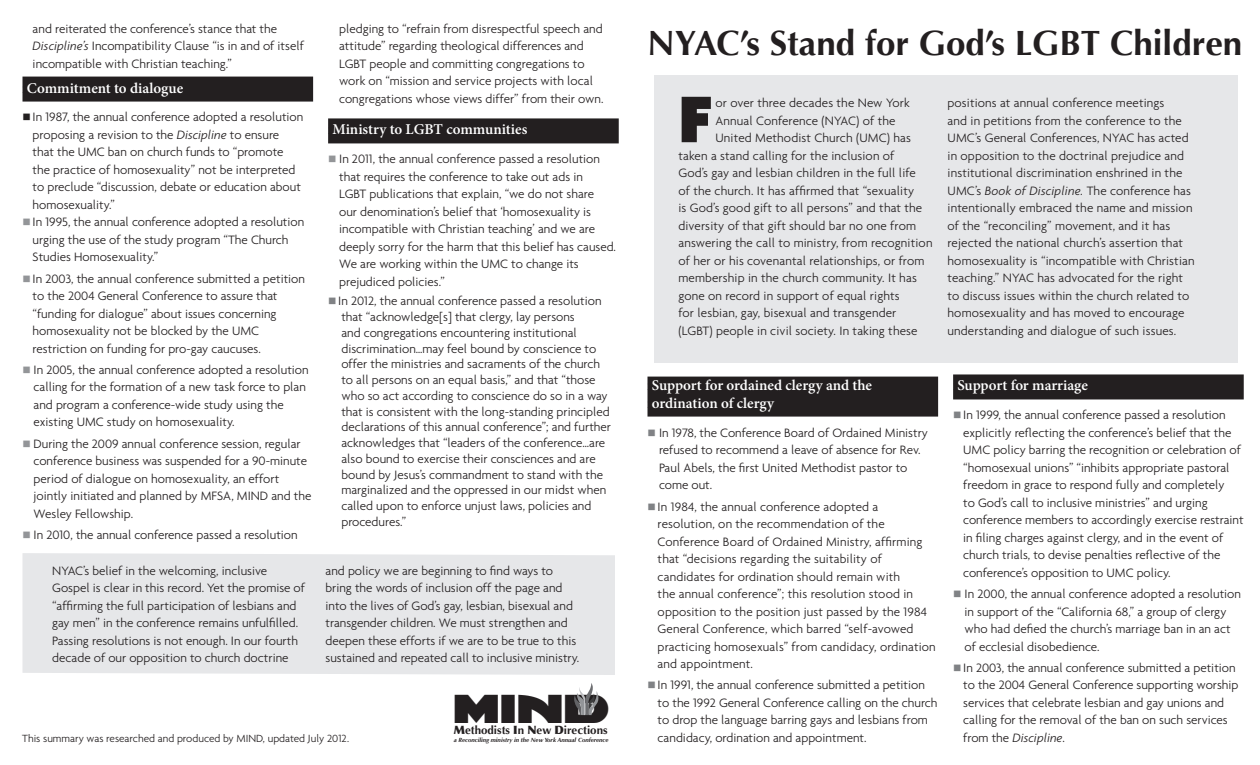
<style>
.page{position:relative;width:1260px;height:765px;background:#fff}
.page>*{position:absolute;margin:0;border:0;box-sizing:border-box;transform-origin:0 0}
.t1{font:900 71.25px "Agenda";color:#231f20}
.t2{font:48.12px "Red Five";color:#231f20}
.t3{font:700 35px "Optima";color:#231f20}
.subhead{font:600 15px/17.5px "Minion Pro";color:#fff}
.body{font:300 13.12px/17.5px "Agenda";color:#231f20}
.t4{font:700 11.5px "Optima";color:#231f20}
.t5{font:300 11.25px "Agenda";color:#231f20}
.t6{font:italic 700 6px "Optima";color:#231f20}
.s1{font-style:italic}
.s2{color:#231f20}
.s3{color:#939598}
.s4{color:#808285}
.s5{font-weight:900}
</style>
<div class="page">
<div style="left:22px;top:553px;width:593px;height:122px;background:#e6e7e9"></div>
<div style="left:654px;top:76px;width:584px;height:287px;background:#e6e7e9"></div>
<div style="left:648px;top:377px;width:290px;height:40px;background:#231f20"></div>
<div style="left:953px;top:374px;width:291px;height:25px;background:#231f20"></div>
<div style="left:22px;top:77px;width:291px;height:25px;background:#231f20"></div>
<div style="left:328px;top:118px;width:291px;height:25px;background:#231f20"></div>
<svg style="left:574px;top:683px;width:25px;height:32px"></svg>
<p class="body" style="left:33px;top:19px;width:273px">and reiterated the conference’s stance that the<br><span class="s1">Discipline’s</span> Incompatibility Clause “is in and of itself incompatible with Christian teaching.”</p>
<p class="subhead" style="left:22px;top:79px;width:162px"><span class="s2">i</span>Commitment to dialogue</p>
<p class="body" style="left:33px;top:108px;width:272px;text-indent:-10px">■ In 1987, the annual conference adopted a resolution proposing a revision to the <span class="s1">Discipline</span> to ensure that the UMC ban on church funds to “promote the practice of homosexuality” not be interpreted to preclude “discussion, debate or education about homosexuality.”</p>
<p class="body" style="left:33px;top:213px;width:273px;text-indent:-10px"><span class="s3">■</span> In 1995, the annual conference adopted a resolution urging the use of the study program “The Church<br>Studies Homosexuality.”</p>
<p class="body" style="left:33px;top:269px;width:274px;text-indent:-10px"><span class="s3">■</span> In 2003, the annual conference submitted a petition to the 2004 General Conference to assure that “funding for dialogue” about issues concerning homosexuality not be blocked by the UMC restriction on funding for pro-gay caucuses.</p>
<p class="body" style="left:34px;top:361px;width:277px;text-indent:-11px"><span class="s3">■</span> In 2005, the annual conference adopted a resolution calling for the formation of a new task force to plan and program a conference-wide study using the existing UMC study on homosexuality.</p>
<p class="body" style="left:34px;top:435px;width:279px;text-indent:-11px"><span class="s3">■</span> During the 2009 annual conference session, regular conference business was suspended for a 90-minute period of dialogue on homosexuality, an effort jointly initiated and planned by MFSA, MIND and the Wesley Fellowship.</p>
<p class="body" style="left:22px;top:526px;width:277px"><span class="s3">■</span> In 2010, the annual conference passed a resolution</p>
<p class="body" style="left:339px;top:19px;width:266px">pledging to “refrain from disrespectful speech and attitude” regarding theological differences and LGBT people and committing congregations to work on “mission and service projects with local congregations whose views differ” from their own.</p>
<p class="subhead" style="left:328px;top:121px;width:201px"><span class="s2">i</span>Ministry to LGBT communities</p>
<p class="body" style="left:339px;top:150px;width:278px;text-indent:-11px"><span class="s3">■</span> In 2011, the annual conference passed a resolution that requires the conference to take out ads in<br>LGBT publications that explain, “we do not share<br>our denomination’s belief that ‘homosexuality is incompatible with Christian teaching’ and we are deeply sorry for the harm that this belief has caused.<br>We are working within the UMC to change its prejudiced policies.”</p>
<p class="body" style="left:341px;top:293px;width:271px;line-height:15.8px;text-indent:-13px"><span class="s4">■</span> In 2012, the annual conference passed a resolution that “acknowledge[s] that clergy, lay persons<br>and congregations encountering institutional discrimination…may feel bound by conscience to offer the ministries and sacraments of the church to all persons on an equal basis,” and that “those who so act according to conscience do so in a way that is consistent with the long-standing principled declarations of this annual conference”; and further acknowledges that “leaders of the conference…are also bound to exercise their consciences and are bound by Jesus’s commandment to stand with the marginalized and the oppressed in our midst when called upon to enforce unjust laws, policies and procedures.”</p>
<p class="body" style="left:52px;top:562px;width:254px">NYAC’s belief in the welcoming, inclusive Gospel is clear in this record. Yet the promise of “affirming the full participation of lesbians and gay men” in the conference remains unfulfilled.<br>Passing resolutions is not enough. In our fourth decade of our opposition to church doctrine</p>
<p class="body" style="left:326px;top:562px;width:255px">and policy we are beginning to find ways to bring the words of inclusion off the page and into the lives of God’s gay, lesbian, bisexual and transgender children. We must strengthen and deepen these efforts if we are to be true to this sustained and repeated call to inclusive ministry.</p>
<p class="t2" style="left:455px;top:684px;width:158px">MIND</p>
<p class="t4" style="left:454px;top:724px;width:155px"><span class="s5">M</span>ethodists <span class="s5">I</span>n <span class="s5">N</span>ew <span class="s5">D</span>irections</p>
<p class="t5" style="left:22px;top:732px;width:328px">This summary was researched and produced by MIND, updated July 2012.</p>
<p class="t6" style="left:454px;top:736px;width:156px">a Reconciling ministry in the New York Annual Conference</p>
<p class="t3" style="left:648px;top:22px;width:596px">NYAC’s Stand for God’s LGBT Children</p>
<p class="t1" style="left:678px;top:75px;width:35px">F</p>
<p class="body" style="left:715px;top:94px;width:196px">or over three decades the New York</p>
<p class="body" style="left:715px;top:112px;width:182px">Annual Conference (NYAC) of the</p>
<p class="body" style="left:715px;top:129px;width:197px">United Methodist Church (UMC) has</p>
<p class="body" style="left:678px;top:147px;width:218px">taken a stand calling for the inclusion of</p>
<p class="body" style="left:678px;top:164px;width:239px">God’s gay and lesbian children in the full life</p>
<p class="body" style="left:678px;top:182px;width:237px">of the church. It has affirmed that “sexuality</p>
<p class="body" style="left:678px;top:199px;width:245px">is God’s good gift to all persons” and that the</p>
<p class="body" style="left:678px;top:217px;width:239px">diversity of that gift should bar no one from</p>
<p class="body" style="left:678px;top:234px;width:256px">answering the call to ministry, from recognition</p>
<p class="body" style="left:678px;top:252px;width:247px">of her or his covenantal relationships, or from</p>
<p class="body" style="left:678px;top:269px;width:240px">membership in the church community. It has</p>
<p class="body" style="left:678px;top:287px;width:223px">gone on record in support of equal rights</p>
<p class="body" style="left:678px;top:304px;width:219px">for lesbian, gay, bisexual and transgender</p>
<p class="body" style="left:678px;top:322px;width:241px">(LGBT) people in civil society. In taking these</p>
<p class="body" style="left:948px;top:94px;width:249px">positions at annual conference meetings<br>and in petitions from the conference to the UMC’s General Conferences, NYAC has acted in opposition to the doctrinal prejudice and institutional discrimination enshrined in the UMC’s <span class="s1">Book of Discipline.</span> The conference has intentionally embraced the name and mission of the “reconciling” movement, and it has rejected the national church’s assertion that homosexuality is “incompatible with Christian teaching.” NYAC has advocated for the right to discuss issues within the church related to homosexuality and has moved to encourage understanding and dialogue of such issues.</p>
<p class="subhead" style="left:648px;top:377px;width:226px"><span class="s2">i</span>Support for ordained clergy and the <span class="s2">i</span>ordination of clergy</p>
<p class="body" style="left:659px;top:424px;width:270px;text-indent:-12px"><span class="s4">■</span> In 1978, the Conference Board of Ordained Ministry refused to recommend a leave of absence for Rev.<br>Paul Abels, the first United Methodist pastor to come out.</p>
<p class="body" style="left:658px;top:497px;width:280px;text-indent:-10px"><span class="s4">■</span> In 1984, the annual conference adopted a resolution, on the recommendation of the Conference Board of Ordained Ministry, affirming that “decisions regarding the suitability of candidates for ordination should remain with<br>the annual conference”; this resolution stood in opposition to the position just passed by the 1984<br>General Conference, which barred “self-avowed practicing homosexuals” from candidacy, ordination and appointment.</p>
<p class="body" style="left:658px;top:676px;width:281px;text-indent:-10px"><span class="s4">■</span> In 1991, the annual conference submitted a petition to the 1992 General Conference calling on the church to drop the language barring gays and lesbians from candidacy, ordination and appointment.</p>
<p class="subhead" style="left:953px;top:377px;width:136px"><span class="s2">i</span>Support for marriage</p>
<p class="body" style="left:963px;top:406px;width:282px;text-indent:-10px"><span class="s4">■</span> In 1999, the annual conference passed a resolution explicitly reflecting the conference’s belief that the UMC policy barring the recognition or celebration of “homosexual unions” “inhibits appropriate pastoral freedom in grace to respond fully and completely<br>to God’s call to inclusive ministries” and urging conference members to accordingly exercise restraint in filing charges against clergy, and in the event of church trials, to devise penalties reflective of the conference’s opposition to UMC policy.</p>
<p class="body" style="left:965px;top:585px;width:278px;text-indent:-12px"><span class="s4">■</span> In 2000, the annual conference adopted a resolution in support of the “California 68,” a group of clergy who had defied the church’s marriage ban in an act of ecclesial disobedience.</p>
<p class="body" style="left:963px;top:659px;width:277px;text-indent:-10px"><span class="s4">■</span> In 2003, the annual conference submitted a petition to the 2004 General Conference supporting worship services that celebrate lesbian and gay unions and calling for the removal of the ban on such services from the <span class="s1">Discipline</span>.</p>
</div>
